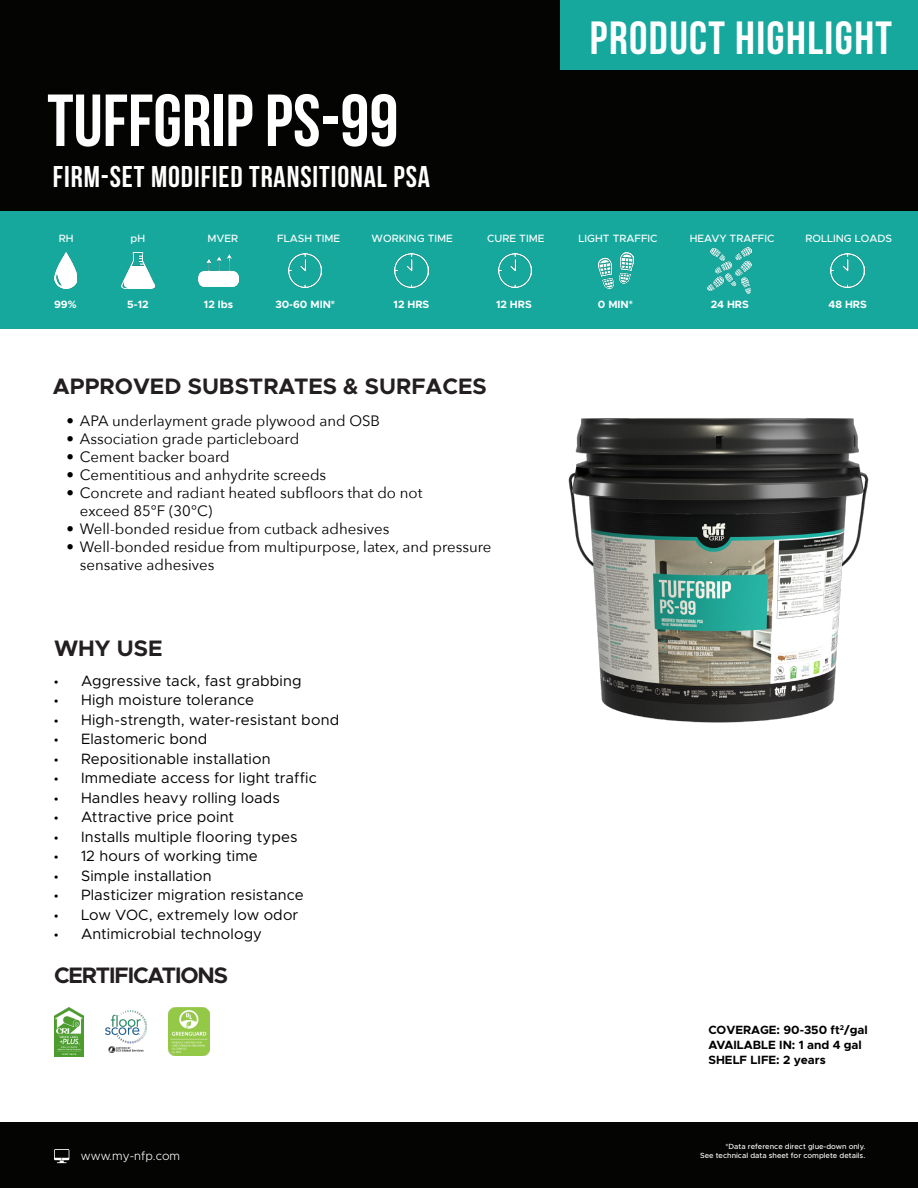
<style>
.page{position:relative;width:918px;height:1188px;background:#fff}
.page>*{position:absolute;margin:0;border:0;box-sizing:border-box;transform-origin:0 0}
.t1{font:700 73.5px "Bebas Neue";color:#fff}
.t2{font:700 46.5px "Bebas Neue";letter-spacing:.03em;color:#fff}
.t3{font:30px "Bebas Neue";letter-spacing:.03em;color:#fff}
.t4{font:700 22.5px "Metropolis";color:#231f20}
.t5{font:700 22.5px "Metropolis";letter-spacing:-.05em;color:#231f20}
.t6{font:15px "Metropolis";letter-spacing:.01em;color:#000}
.t7{font:15px/18px "Avenir Next";color:#000}
.t8{font:700 12px "Metropolis";color:#000}
.t9{font:300 12px "Metropolis";color:#fff}
.t10{font:500 10.65px "Metropolis";color:#fff}
.t11{font:700 10.65px "Metropolis";color:#fff}
.t12{font:500 7.5px "Metropolis";color:#fff}
.s1{font-family:"Myriad Pro"}
</style>
<div class="page">
<div style="left:0;top:1122px;width:918px;height:66px;background:#040503"></div>
<svg style="left:54px;top:1149px;width:15px;height:14px"></svg>
<img style="left:169px;top:1007px;width:40px;height:49px">
<img style="left:54px;top:1007px;width:29px;height:50px">
<img style="left:105px;top:1010px;width:42px;height:43px">
<div style="left:0;top:0;width:918px;height:212px;background:#040503"></div>
<div style="left:0;top:212px;width:918px;height:117px;background:#16a89d"></div>
<img style="left:55px;top:252px;width:22px;height:36px">
<img style="left:121px;top:252px;width:34px;height:37px">
<img style="left:198px;top:254px;width:41px;height:33px">
<img style="left:289px;top:254px;width:33px;height:33px">
<img style="left:395px;top:254px;width:33px;height:33px">
<img style="left:498px;top:254px;width:34px;height:33px">
<img style="left:599px;top:252px;width:35px;height:37px">
<img style="left:708px;top:247px;width:44px;height:46px">
<img style="left:831px;top:254px;width:33px;height:33px">
<div style="left:561px;top:0;width:357px;height:70px;background:#16a89d"></div>
<img style="left:568px;top:418px;width:301px;height:305px">
<p class="t1" style="left:47px;top:80px;width:353px">TUFFGRIP PS-99</p>
<p class="t3" style="left:53px;top:160px;width:379px">FIRM-SET MODIFIED TRANSITIONAL PSA</p>
<p class="t10" style="left:59px;top:231px;width:16px">RH</p>
<p class="t10" style="left:131px;top:231px;width:16px">pH</p>
<p class="t10" style="left:207px;top:231px;width:32px">MVER</p>
<p class="t10" style="left:277px;top:231px;width:65px">FLASH TIME</p>
<p class="t10" style="left:372px;top:231px;width:83px">WORKING TIME</p>
<p class="t10" style="left:487px;top:231px;width:59px">CURE TIME</p>
<p class="t11" style="left:54px;top:298px;width:24px">99%</p>
<p class="t11" style="left:127px;top:298px;width:23px">5-12</p>
<p class="t11" style="left:204px;top:298px;width:31px">12 lbs</p>
<p class="t11" style="left:275px;top:298px;width:61px">30-60 MIN*</p>
<p class="t11" style="left:394px;top:298px;width:37px">12 HRS</p>
<p class="t11" style="left:496px;top:298px;width:37px">12 HRS</p>
<p class="t4" style="left:53px;top:372px;width:435px">APPROVED SUBSTRATES &amp; SURFACES</p>
<p class="t7" style="left:66px;top:411px;width:315px">• APA underlayment grade plywood and OSB</p>
<p class="t7" style="left:66px;top:429px;width:234px">• Association grade particleboard</p>
<p class="t7" style="left:66px;top:447px;width:165px">• Cement backer board</p>
<p class="t7" style="left:66px;top:465px;width:261px">• Cementitious and anhydrite screeds</p>
<p class="t7" style="left:80px;top:483px;width:344px;text-indent:-14px">• Concrete and radiant heated subfloors that do not exceed 85°F (30°C)</p>
<p class="t7" style="left:66px;top:519px;width:325px">• Well-bonded residue from cutback adhesives</p>
<p class="t7" style="left:80px;top:537px;width:413px;text-indent:-14px">• Well-bonded residue from multipurpose, latex, and pressure sensative adhesives</p>
<p class="t4" style="left:54px;top:634px;width:110px">WHY USE</p>
<p class="t6" style="left:54px;top:671px;width:249px"><span class="s1">•</span> Aggressive tack, fast grabbing</p>
<p class="t6" style="left:54px;top:691px;width:201px"><span class="s1">•</span> High moisture tolerance</p>
<p class="t6" style="left:54px;top:710px;width:287px"><span class="s1">•</span> High-strength, water-resistant bond</p>
<p class="t6" style="left:54px;top:730px;width:155px"><span class="s1">•</span> Elastomeric bond</p>
<p class="t6" style="left:54px;top:749px;width:218px"><span class="s1">•</span> Repositionable installation</p>
<p class="t6" style="left:54px;top:769px;width:264px"><span class="s1">•</span> Immediate access for light traffic</p>
<p class="t6" style="left:54px;top:788px;width:227px"><span class="s1">•</span> Handles heavy rolling loads</p>
<p class="t6" style="left:54px;top:808px;width:182px"><span class="s1">•</span> Attractive price point</p>
<p class="t6" style="left:54px;top:827px;width:245px"><span class="s1">•</span> Installs multiple flooring types</p>
<p class="t6" style="left:54px;top:847px;width:205px"><span class="s1">•</span> 12 hours of working time</p>
<p class="t6" style="left:54px;top:866px;width:159px"><span class="s1">•</span> Simple installation</p>
<p class="t6" style="left:54px;top:886px;width:251px"><span class="s1">•</span> Plasticizer migration resistance</p>
<p class="t6" style="left:54px;top:905px;width:246px"><span class="s1">•</span> Low VOC, extremely low odor</p>
<p class="t6" style="left:54px;top:925px;width:210px"><span class="s1">•</span> Antimicrobial technology</p>
<p class="t5" style="left:54px;top:961px;width:176px">CERTIFICATIONS</p>
<p class="t9" style="left:81px;top:1149px;width:101px">www.my-nfp.com</p>
<p class="t2" style="left:590px;top:12px;width:304px">PRODUCT HIGHLIGHT</p>
<p class="t10" style="left:579px;top:231px;width:80px">LIGHT TRAFFIC</p>
<p class="t11" style="left:598px;top:298px;width:37px">0 MIN*</p>
<p class="t10" style="left:690px;top:231px;width:86px">HEAVY TRAFFIC</p>
<p class="t11" style="left:711px;top:298px;width:40px">24 HRS</p>
<p class="t10" style="left:805px;top:231px;width:88px">ROLLING LOADS</p>
<p class="t11" style="left:829px;top:298px;width:40px">48 HRS</p>
<p class="t8" style="left:708px;top:1022px;width:161px">COVERAGE: 90-350 ft<sup>2</sup>/gal</p>
<p class="t8" style="left:708px;top:1037px;width:155px">AVAILABLE IN: 1 and 4 gal</p>
<p class="t8" style="left:708px;top:1052px;width:119px">SHELF LIFE: 2 years</p>
<p class="t12" style="left:725px;top:1142px;width:141px">*Data reference direct glue-down only.</p>
<p class="t12" style="left:700px;top:1151px;width:167px">See technical data sheet for complete details.</p>
</div>
